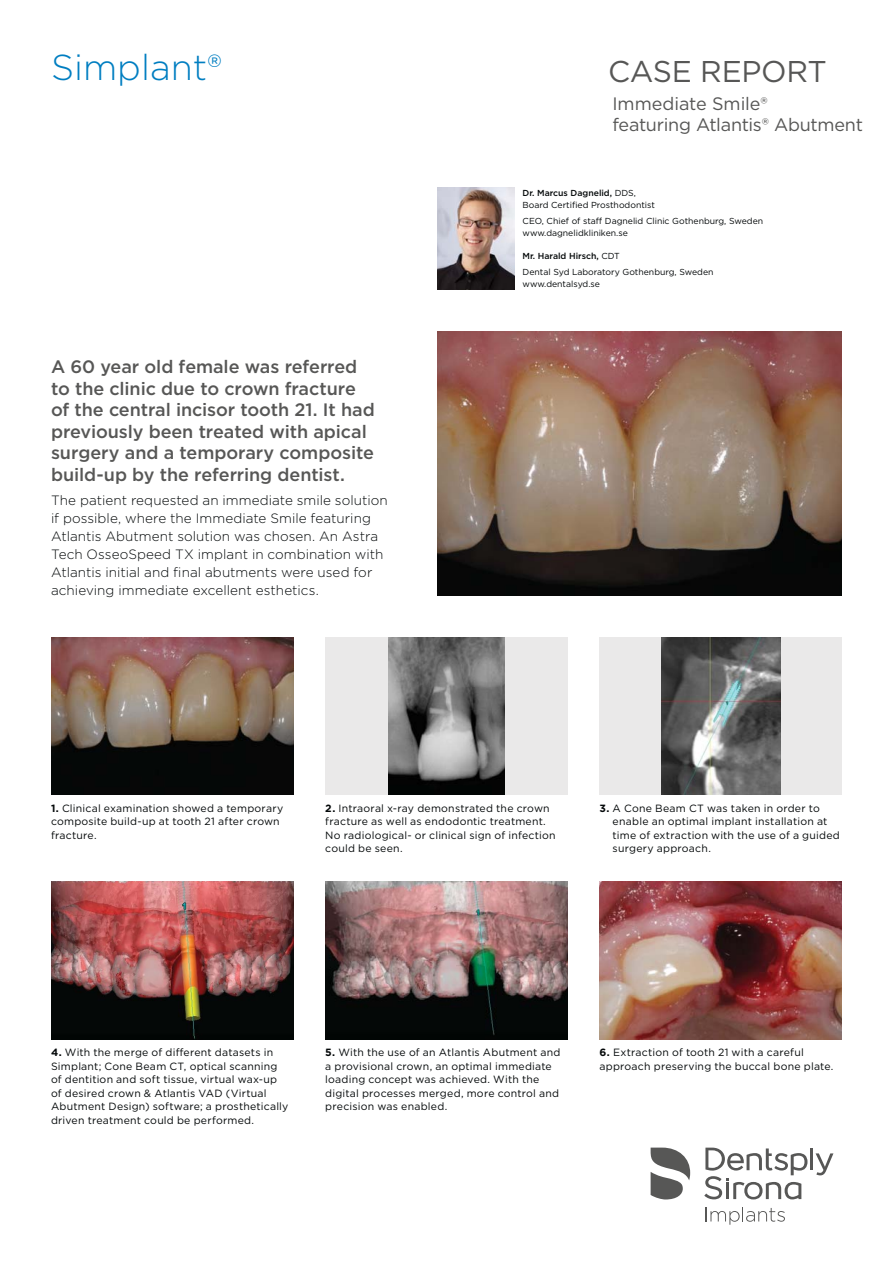
<style>
.page{position:relative;width:893px;height:1263px;background:#fff}
.page>*{position:absolute;margin:0;border:0;box-sizing:border-box;transform-origin:0 0}
.t1{font:300 36px "Gotham";color:#007ec1}
.t2{font:30px "Gotham";letter-spacing:-.01em;color:#575756}
.t3{font:500 18px/21.6px "Gotham";letter-spacing:-.005em;color:#575756}
.t4{font:18px/21px "Gotham";letter-spacing:-.01em;color:#575756}
.t5{font:300 13.5px/18px "Gotham";letter-spacing:.005em;color:#040809}
.t6{font:10.5px/13.5px "Gotham";letter-spacing:.02em;color:#040809}
.t7{font:8.7px/12px "Gotham";color:#040809}
.s1{font-weight:500}
.s2{font-weight:700}
</style>
<div class="page">
<hr style="left:810px;top:1148px;width:3px;height:22px;background:#575756">
<svg style="left:816px;top:1153px;width:17px;height:22px"></svg>
<svg style="left:704px;top:1147px;width:103px;height:52px"></svg>
<svg style="left:651px;top:1147px;width:39px;height:52px"></svg>
<svg style="left:706px;top:1207px;width:79px;height:18px"></svg>
<img style="left:438px;top:332px;width:404px;height:263px">
<img style="left:51px;top:637px;width:242px;height:158px">
<div style="left:325px;top:637px;width:243px;height:158px;background:#eae9e9"></div>
<img style="left:388px;top:637px;width:117px;height:158px">
<div style="left:600px;top:637px;width:242px;height:158px;background:#eae9e9"></div>
<img style="left:661px;top:637px;width:119px;height:158px">
<img style="left:51px;top:882px;width:242px;height:157px">
<img style="left:325px;top:882px;width:243px;height:157px">
<img style="left:600px;top:882px;width:242px;height:157px">
<img style="left:438px;top:187px;width:76px;height:102px">
<h1 class="t1" style="left:51px;top:50px;width:173px">Simplant®</h1>
<h2 class="t2" style="left:608px;top:58px;width:220px">CASE REPORT</h2>
<h3 class="t4" style="left:612px;top:95px;width:252px">Immediate Smile®<br>featuring Atlantis® Abutment</h3>
<h3 class="t3" style="left:51px;top:357px;width:325px">A 60 year old female was referred to the clinic due to crown fracture of the central incisor tooth 21. It had previously been treated with apical surgery and a temporary composite build-up by the referring dentist.</h3>
<p class="t5" style="left:51px;top:492px;width:338px">The patient requested an immediate smile solution if possible, where the Immediate Smile featuring Atlantis Abutment solution was chosen. An Astra Tech OsseoSpeed TX implant in combination with Atlantis initial and final abutments were used for achieving immediate excellent esthetics.</p>
<p class="t7" style="left:523px;top:188px;width:134px"><span class="s1">Dr. Marcus Dagnelid,</span> DDS,<br>Board Certified Prosthodontist</p>
<p class="t7" style="left:523px;top:216px;width:242px">CEO, Chief of staff Dagnelid Clinic Gothenburg, Sweden www.dagnelidkliniken.se</p>
<p class="t7" style="left:523px;top:248px;width:192px;line-height:16.2px"><span class="s1">Mr. Harald Hirsch,</span> CDT<br>Dental Syd Laboratory Gothenburg, Sweden</p>
<p class="t7" style="left:523px;top:279px;width:79px">www.dentalsyd.se</p>
<p class="t6" style="left:51px;top:802px;width:234px"><span class="s2">1.</span> Clinical examination showed a temporary composite build-up at tooth 21 after crown fracture.</p>
<p class="t6" style="left:325px;top:802px;width:232px"><span class="s2">2.</span> Intraoral x-ray demonstrated the crown fracture as well as endodontic treatment.<br>No radiological- or clinical sign of infection could be seen.</p>
<p class="t6" style="left:613px;top:802px;width:229px;text-indent:-13px"><span class="s2">3.</span> A Cone Beam CT was taken in order to enable an optimal implant installation at time of extraction with the use of a guided surgery approach.</p>
<p class="t6" style="left:51px;top:1046px;width:239px"><span class="s2">4.</span> With the merge of different datasets in Simplant; Cone Beam CT, optical scanning of dentition and soft tissue, virtual wax-up of desired crown &amp; Atlantis VAD (Virtual Abutment Design) software; a prosthetically driven treatment could be performed.</p>
<p class="t6" style="left:325px;top:1046px;width:237px"><span class="s2">5.</span> With the use of an Atlantis Abutment and a provisional crown, an optimal immediate loading concept was achieved. With the digital processes merged, more control and precision was enabled.</p>
<p class="t6" style="left:600px;top:1046px;width:235px"><span class="s2">6.</span> Extraction of tooth 21 with a careful approach preserving the buccal bone plate.</p>
</div>
